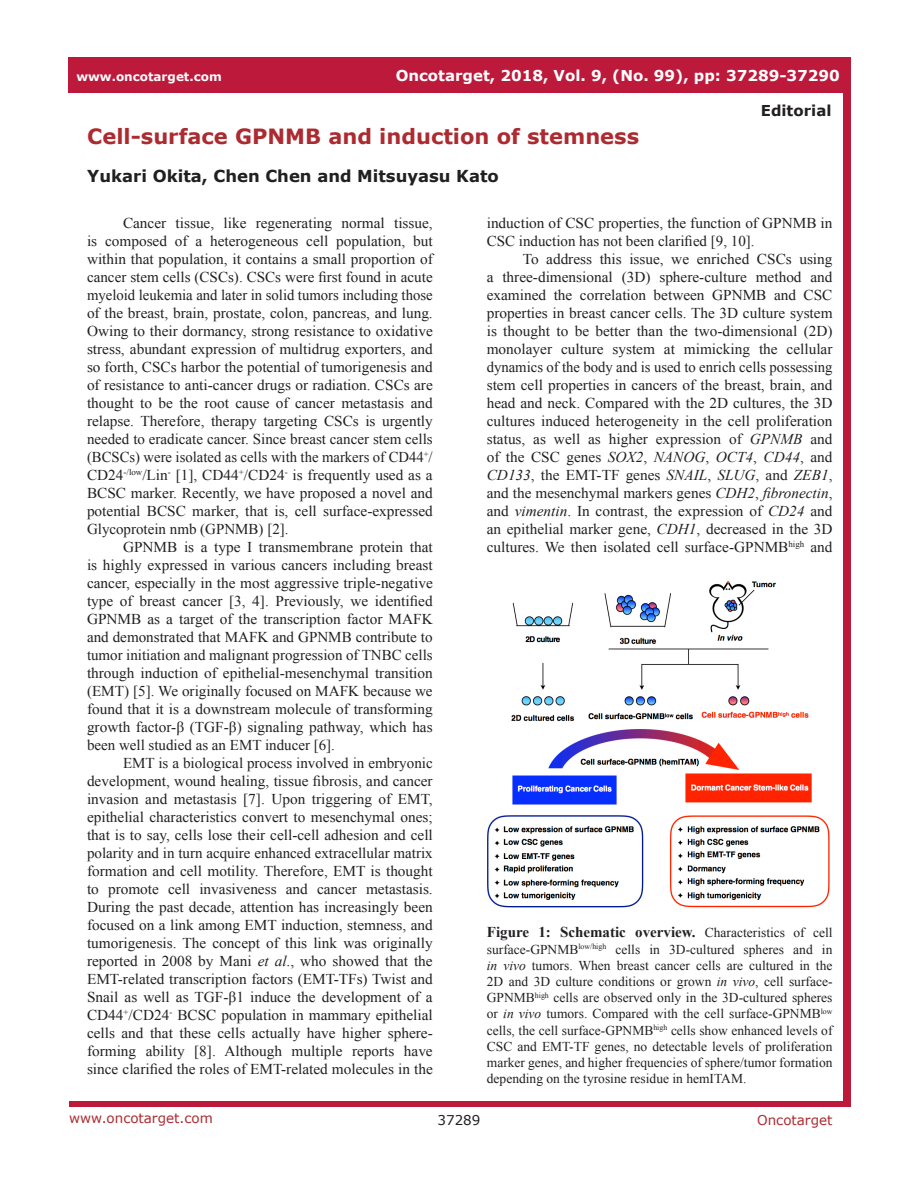
<style>
.page{position:relative;width:918px;height:1188px;background:#fff}
.page>*{position:absolute;margin:0;border:0;box-sizing:border-box;transform-origin:0 0}
.t1{font:700 21px "Verdana";color:#ac2b31}
.Authors{font:700 16.5px "Verdana";color:#221f22}
.BodyTextEditorial{font:15px/18px "Times New Roman";color:#221f22;text-align:justify}
.FigureText{font:700 15px "Times New Roman";color:#221f22}
.t2{font:700 15px "Verdana";color:#fff}
.t3{font:700 15px "Verdana";color:#231f20}
.FigureText-2{font:13.5px/16.2px "Times New Roman";color:#221f22;text-align:justify}
.t4{font:13.5px "Verdana";color:#ac2b31}
.t5{font:13.5px "Verdana";color:#221f22}
.t6{font:700 12px "Verdana";color:#fff}
.s1{font-style:italic}
.s2{font-weight:400;font-size:13.5px}
</style>
<div class="page">
<div style="left:69px;top:57px;width:781px;height:36px;background:#bd1a3b"></div>
<img style="left:487px;top:581px;width:343px;height:327px">
<p class="t6" style="left:76px;top:68px;width:147px">www.oncotarget.com</p>
<p class="t2" style="left:396px;top:65px;width:446px">Oncotarget, 2018, Vol. 9, (No. 99), pp: 37289-37290</p>
<p class="t3" style="left:761px;top:100px;width:72px">Editorial</p>
<p class="t1" style="left:87px;top:122px;width:553px">Cell-surface GPNMB and induction of stemness</p>
<p class="Authors" style="left:87px;top:164px;width:413px">Yukari Okita, Chen Chen and Mitsuyasu Kato</p>
<p class="BodyTextEditorial" style="left:87px;top:214px;width:347px;text-indent:36px">Cancer tissue, like regenerating normal tissue, is composed of a heterogeneous cell population, but within that population, it contains a small proportion of cancer stem cells (CSCs). CSCs were first found in acute myeloid leukemia and later in solid tumors including those of the breast, brain, prostate, colon, pancreas, and lung.<br>Owing to their dormancy, strong resistance to oxidative stress, abundant expression of multidrug exporters, and so forth, CSCs harbor the potential of tumorigenesis and of resistance to anti-cancer drugs or radiation. CSCs are thought to be the root cause of cancer metastasis and relapse. Therefore, therapy targeting CSCs is urgently needed to eradicate cancer. Since breast cancer stem cells (BCSCs) were isolated as cells with the markers of CD44<sup>+</sup>/ CD24<sup>-/low</sup>/Lin<sup>-</sup> [1], CD44<sup>+</sup>/CD24<sup>-</sup> is frequently used as a BCSC marker. Recently, we have proposed a novel and potential BCSC marker, that is, cell surface-expressed Glycoprotein nmb (GPNMB) [2].</p>
<p class="BodyTextEditorial" style="left:87px;top:538px;width:347px;text-indent:36px">GPNMB is a type I transmembrane protein that is highly expressed in various cancers including breast cancer, especially in the most aggressive triple-negative type of breast cancer [3, 4]. Previously, we identified GPNMB as a target of the transcription factor MAFK and demonstrated that MAFK and GPNMB contribute to tumor initiation and malignant progression of TNBC cells through induction of epithelial-mesenchymal transition (EMT) [5]. We originally focused on MAFK because we found that it is a downstream molecule of transforming growth factor-β (TGF-β) signaling pathway, which has been well studied as an EMT inducer [6].</p>
<p class="BodyTextEditorial" style="left:87px;top:754px;width:347px;text-indent:36px">EMT is a biological process involved in embryonic development, wound healing, tissue fibrosis, and cancer invasion and metastasis [7]. Upon triggering of EMT, epithelial characteristics convert to mesenchymal ones; that is to say, cells lose their cell-cell adhesion and cell polarity and in turn acquire enhanced extracellular matrix formation and cell motility. Therefore, EMT is thought to promote cell invasiveness and cancer metastasis.<br>During the past decade, attention has increasingly been focused on a link among EMT induction, stemness, and tumorigenesis. The concept of this link was originally reported in 2008 by Mani <span class="s1">et al</span>., who showed that the EMT-related transcription factors (EMT-TFs) Twist and Snail as well as TGF-β1 induce the development of a CD44<sup>+</sup>/CD24<sup>-</sup> BCSC population in mammary epithelial cells and that these cells actually have higher sphere&shy;forming ability [8]. Although multiple reports have since clarified the roles of EMT-related molecules in the</p>
<p class="BodyTextEditorial" style="left:487px;top:214px;width:347px">induction of CSC properties, the function of GPNMB in<br>CSC induction has not been clarified [9, 10].</p>
<p class="BodyTextEditorial" style="left:487px;top:250px;width:347px;text-indent:36px">To address this issue, we enriched CSCs using a three-dimensional (3D) sphere-culture method and examined the correlation between GPNMB and CSC properties in breast cancer cells. The 3D culture system is thought to be better than the two-dimensional (2D) monolayer culture system at mimicking the cellular dynamics of the body and is used to enrich cells possessing stem cell properties in cancers of the breast, brain, and head and neck. Compared with the 2D cultures, the 3D cultures induced heterogeneity in the cell proliferation status, as well as higher expression of <span class="s1">GPNMB</span> and of the CSC genes <span class="s1">SOX2</span>, <span class="s1">NANOG</span>, <span class="s1">OCT4</span>, <span class="s1">CD44</span>, and <span class="s1">CD133</span>, the EMT-TF genes <span class="s1">SNAIL</span>, <span class="s1">SLUG</span>, and <span class="s1">ZEB1</span>, and the mesenchymal markers genes <span class="s1">CDH2</span>, <span class="s1">fibronectin</span>, and <span class="s1">vimentin</span>. In contrast, the expression of <span class="s1">CD24</span> and an epithelial marker gene, <span class="s1">CDH1</span>, decreased in the 3D cultures. We then isolated cell surface-GPNMB<sup>high</sup> and</p>
<p class="FigureText" style="left:487px;top:922px;width:347px">Figure 1: Schematic overview. <span class="s2">Characteristics of cell</span></p>
<p class="FigureText-2" style="left:487px;top:941px;width:347px">surface-GPNMB<sup>low/high</sup> cells in 3D-cultured spheres and in <span class="s1">in vivo</span> tumors. When breast cancer cells are cultured in the 2D and 3D culture conditions or grown <span class="s1">in vivo</span>, cell surface-GPNMB<sup>high</sup> cells are observed only in the 3D-cultured spheres or <span class="s1">in vivo</span> tumors. Compared with the cell surface-GPNMB<sup>low </sup>cells, the cell surface-GPNMB<sup>high</sup> cells show enhanced levels of CSC and EMT-TF genes, no detectable levels of proliferation marker genes, and higher frequencies of sphere/tumor formation depending on the tyrosine residue in hemITAM.</p>
<p class="t4" style="left:69px;top:1109px;width:145px">www.oncotarget.com</p>
<p class="t5" style="left:438px;top:1111px;width:44px">37289</p>
<p class="t4" style="left:757px;top:1111px;width:77px">Oncotarget</p>
</div>
